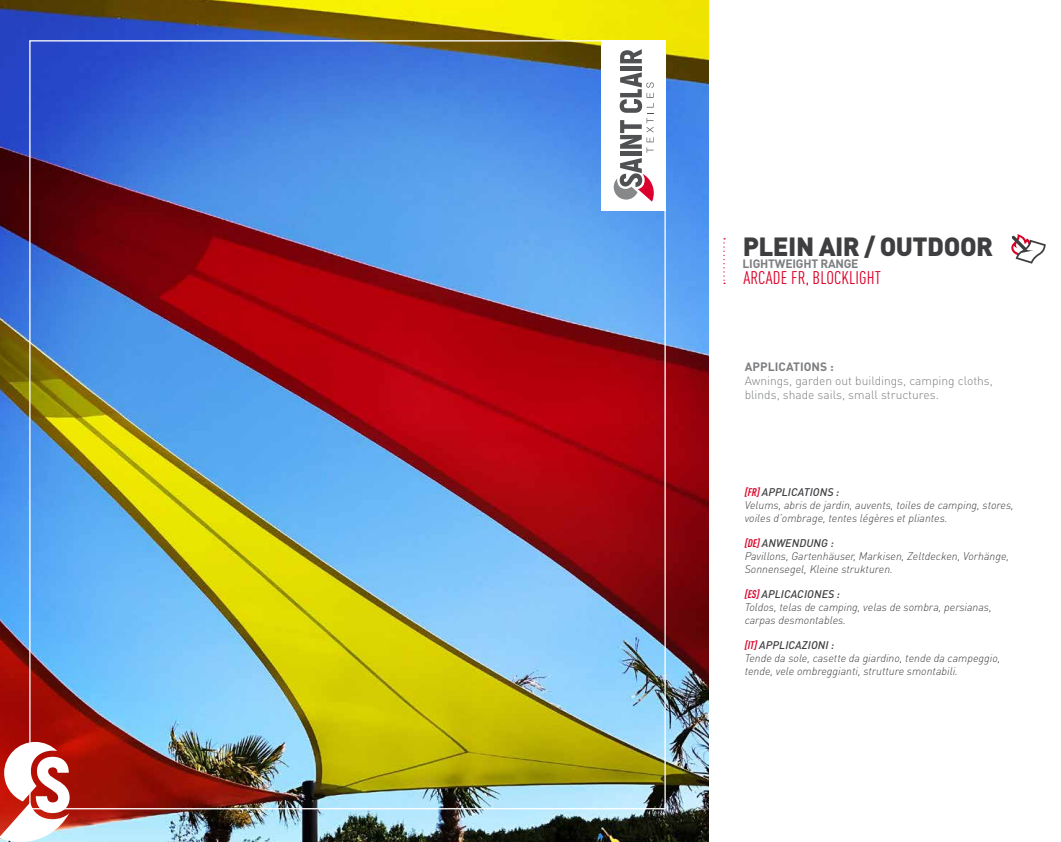
<style>
.page{position:relative;width:1061px;height:842px;background:#fff}
.page>*{position:absolute;margin:0;border:0;box-sizing:border-box;transform-origin:0 0}
.t1{font:900 26px "DIN Pro";letter-spacing:-.02em;color:#3e3d40}
.t2{font:condensed 18.1px "DIN Pro";letter-spacing:.01em;color:#db0027}
.t3{font:300 12px/14.4px "DIN Pro";color:#7c7e81}
.t4{font:700 12px "DIN Pro";letter-spacing:-.02em;color:#7c7e81}
.t5{font:700 12px "DIN Pro";letter-spacing:.01em;color:#7c7e81}
.t6{font:italic 300 11px/13.2px "DIN Pro";color:#3e3d40}
.s1{font-weight:700;font-stretch:condensed;color:#db0027}
.s2{font-weight:500}
</style>
<div class="page">
<img style="left:0;top:0;width:708px;height:842px">
<div style="left:601px;top:40px;width:64px;height:171px;background:#fff"></div>
<div style="left:620px;top:66px;width:21px;height:5px;background:#505153"></div>
<svg style="left:620px;top:49px;width:21px;height:14px"></svg>
<svg style="left:613px;top:72px;width:40px;height:130px"></svg>
<svg style="left:0;top:742px;width:70px;height:100px"></svg>
<svg style="left:1011px;top:234px;width:34px;height:30px"></svg>
<svg style="left:723px;top:238px;width:1px;height:46px"></svg>
<h1 class="t1" style="left:742px;top:224px;width:252px">PLEIN AIR / OUTDOOR</h1>
<p class="t4" style="left:742px;top:254px;width:117px">LIGHTWEIGHT RANGE</p>
<h2 class="t2" style="left:743px;top:265px;width:139px">ARCADE FR, BLOCKLIGHT</h2>
<p class="t5" style="left:744px;top:356px;width:91px">APPLICATIONS :</p>
<p class="t3" style="left:744px;top:372px;width:250px">Awnings, garden out buildings, camping cloths, blinds, shade sails, small structures.</p>
<p class="t6" style="left:744px;top:484px;width:271px"><span class="s1">[FR]</span> <span class="s2">APPLICATIONS :<br></span>Velums, abris de jardin, auvents, toiles de camping, stores, voiles d’ombrage, tentes légères et pliantes.</p>
<p class="t6" style="left:744px;top:535px;width:266px"><span class="s1">[DE]</span> <span class="s2">ANWENDUNG :<br></span>Pavillons, Gartenhäuser, Markisen, Zeltdecken, Vorhänge,<br>Sonnensegel, Kleine strukturen.</p>
<p class="t6" style="left:744px;top:586px;width:248px"><span class="s1">[ES]</span> <span class="s2">APLICACIONES :<br></span>Toldos, telas de camping, velas de sombra, persianas, carpas desmontables.</p>
<p class="t6" style="left:744px;top:637px;width:257px"><span class="s1">[IT]</span> <span class="s2">APPLICAZIONI :<br></span>Tende da sole, casette da giardino, tende da campeggio, tende, vele ombreggianti, strutture smontabili.</p>
</div>
